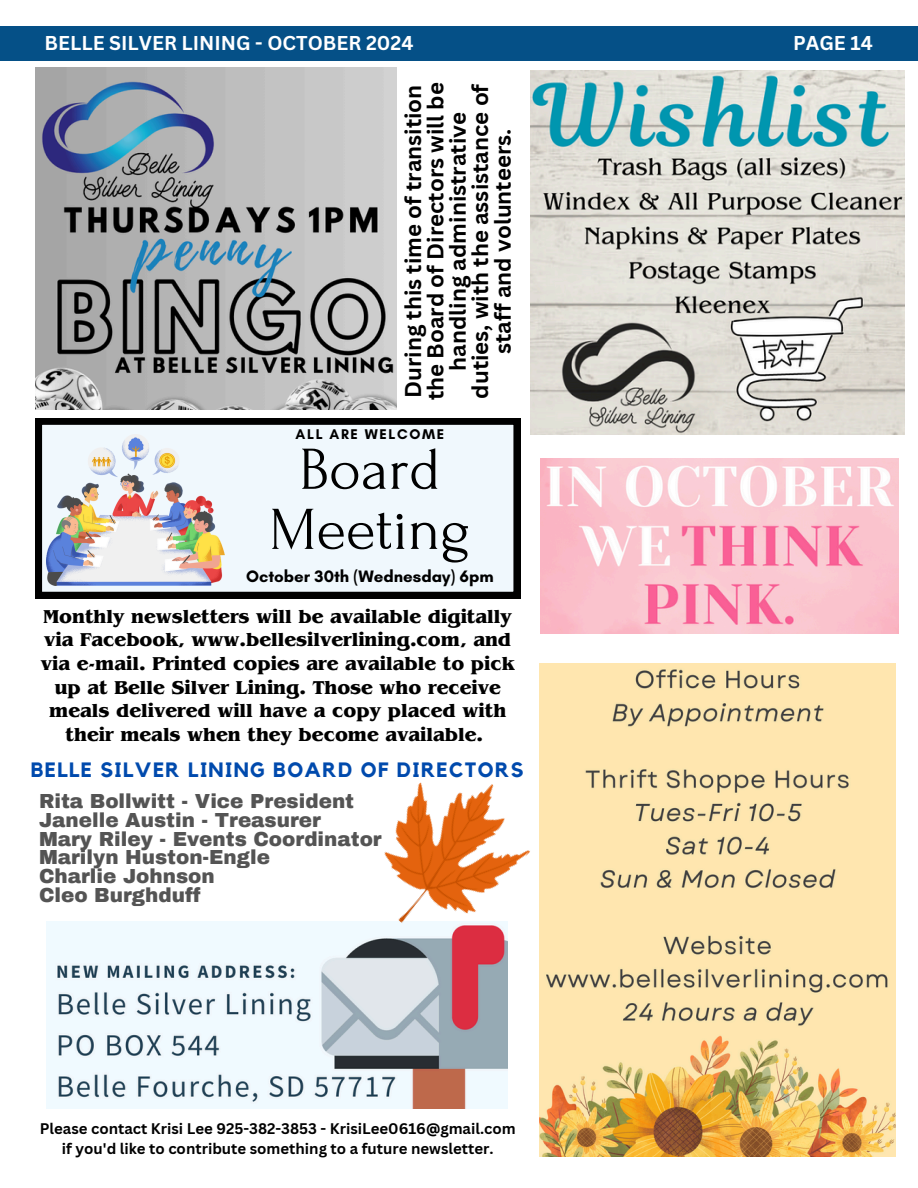
<style>
.page{position:relative;width:918px;height:1188px;background:#fff}
.page>*{position:absolute;margin:0;border:0;box-sizing:border-box;transform-origin:0 0}
.t1{font:60.75px/60.2px "Forum";color:#000;text-align:center}
.t2{font:700 22.2px/22.4px "Canva Sans";color:#000;text-align:center}
.t3{font:700 20.7px "Kollektif";letter-spacing:.065em;color:#004aad}
.t4{font:900 19.95px/18.8px "Archivo";color:#545454}
.t5{font:700 19.5px/23.7px "Benguiat Pro ITC";color:#000;text-align:center}
.t6{font:700 19.5px "Canva Sans";color:#fff}
.t7{font:700 16.8px "Glacial Indifference";color:#000}
.t8{font:700 15px/20.2px "Canva Sans";color:#000;text-align:center}
.t9{font:700 14.4px "Glacial Indifference";letter-spacing:.115em;color:#000}
</style>
<div class="page">
<div style="left:0;top:26px;width:918px;height:34px;background:#055087"></div>
<img style="left:47px;top:922px;width:461px;height:187px">
<svg style="left:35px;top:418px;width:485px;height:180px"></svg>
<img style="left:47px;top:434px;width:177px;height:151px">
<img style="left:35px;top:68px;width:361px;height:342px">
<img style="left:343px;top:782px;width:187px;height:174px">
<img style="left:539px;top:663px;width:357px;height:494px">
<img style="left:530px;top:70px;width:375px;height:365px">
<img style="left:541px;top:459px;width:358px;height:174px">
<h5 class="t6" style="left:45px;top:29px;width:370px">BELLE SILVER LINING - OCTOBER 2024</h5>
<p class="t6" style="left:793px;top:29px;width:81px">PAGE 14</p>
<p class="t2" style="left:401px;top:400px;width:319px;rotate:-90deg">During this time of transition the Board of Directors will be handling administrative duties, with the assistance of staff and volunteers.</p>
<h1 class="t9" style="left:296px;top:425px;width:150px">ALL ARE WELCOME</h1>
<p class="t1" style="left:269px;top:440px;width:203px">Board<br>Meeting</p>
<h2 class="t7" style="left:246px;top:566px;width:249px">October 30th (Wednesday) 6pm</h2>
<p class="t5" style="left:41px;top:607px;width:475px">Monthly newsletters will be available digitally via Facebook, www.bellesilverlining.com, and via e-mail. Printed copies are available to pick up at Belle Silver Lining. Those who receive meals delivered will have a copy placed with their meals when they become available.</p>
<p class="t3" style="left:31px;top:760px;width:494px">BELLE SILVER LINING BOARD OF DIRECTORS</p>
<h6 class="t4" style="left:39px;top:792px;width:344px">Rita Bollwitt - Vice President<br>Janelle Austin - Treasurer<br>Mary Riley - Events Coordinator<br>Marilyn Huston-Engle<br>Charlie Johnson<br>Cleo Burghduff</h6>
<p class="t8" style="left:40px;top:1118px;width:478px">Please contact Krisi Lee 925-382-3853 - KrisiLee0616@gmail.com if you'd like to contribute something to a future newsletter.</p>
</div>
